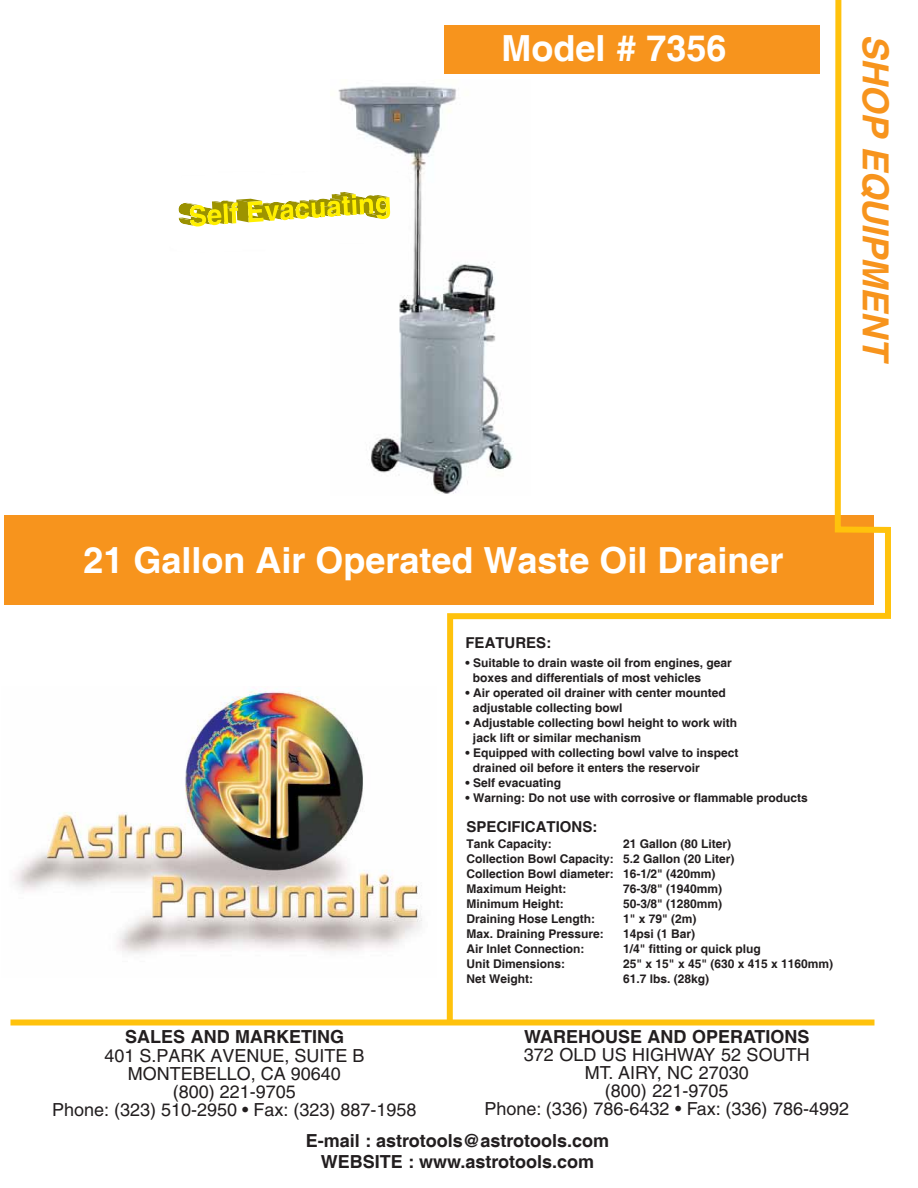
<style>
.page{position:relative;width:918px;height:1188px;background:#fff}
.page>*{position:absolute;margin:0;border:0;box-sizing:border-box;transform-origin:0 0}
.t1{font:700 36px "Helvetica";color:#fff}
.t2{font:italic 700 36px "Helvetica";color:#f7941d}
.t3{font:18px/18px "Helvetica";color:#221e1f;text-align:center}
.t4{font:700 18px/21.6px "Helvetica";color:#221e1f;text-align:center}
.t5{font:700 15px "Helvetica";color:#221e1f}
.t6{font:700 12px/15px "Helvetica";color:#221e1f}
</style>
<div class="page">
<div style="left:4px;top:515px;width:870px;height:89px;background:#f7941d"></div>
<img style="left:14px;top:688px;width:408px;height:265px">
<svg style="left:444px;top:0;width:447px;height:1026px"></svg>
<div style="left:10px;top:1020px;width:864px;height:6px;background:#ffc20c"></div>
<img style="left:338px;top:80px;width:192px;height:416px">
<img style="left:195px;top:159px;width:228px;height:99px">
<svg style="left:178px;top:192px;width:212px;height:34px"></svg>
<h1 class="t1" style="left:501px;top:27px;width:227px">Model # 7356</h1>
<h1 class="t2" style="left:898px;top:34px;width:337px;rotate:90deg">SHOP EQUIPMENT</h1>
<h1 class="t1" style="left:83px;top:538px;width:702px">21 Gallon Air Operated Waste Oil Drainer</h1>
<p class="t5" style="left:465px;top:633px;width:87px">FEATURES:</p>
<p class="t6" style="left:473px;top:655px;width:260px;text-indent:-8px">• Suitable to drain waste oil from engines, gear boxes and differentials of most vehicles</p>
<p class="t6" style="left:473px;top:685px;width:254px;text-indent:-8px">• Air operated oil drainer with center mounted adjustable collecting bowl</p>
<p class="t6" style="left:473px;top:715px;width:266px;text-indent:-8px">• Adjustable collecting bowl height to work with jack lift or similar mechanism</p>
<p class="t6" style="left:473px;top:745px;width:267px;text-indent:-8px">• Equipped with collecting bowl valve to inspect drained oil before it enters the reservoir</p>
<p class="t6" style="left:465px;top:775px;width:97px">• Self evacuating</p>
<p class="t6" style="left:465px;top:790px;width:344px">• Warning: Do not use with corrosive or flammable products</p>
<p class="t5" style="left:466px;top:818px;width:132px">SPECIFICATIONS:</p>
<p class="t6" style="left:466px;top:837px;width:149px">Tank Capacity:<br>Collection Bowl Capacity:<br>Collection Bowl diameter:<br>Maximum Height:<br>Minimum Height:<br>Draining Hose Length:<br>Max. Draining Pressure:<br>Air Inlet Connection:<br>Unit Dimensions:<br>Net Weight:</p>
<p class="t6" style="left:623px;top:837px;width:211px">21 Gallon (80 Liter)<br>5.2 Gallon (20 Liter)<br>16-1/2" (420mm)<br>76-3/8" (1940mm)<br>50-3/8" (1280mm)<br>1" x 79" (2m)<br>14psi (1 Bar)<br>1/4" fitting or quick plug<br>25" x 15" x 45" (630 x 415 x 1160mm)<br>61.7 lbs. (28kg)</p>
<h2 class="t4" style="left:125px;top:1027px;width:220px">SALES AND MARKETING</h2>
<h2 class="t4" style="left:524px;top:1027px;width:287px">WAREHOUSE AND OPERATIONS</h2>
<h2 class="t3" style="left:484px;top:1046px;width:366px">372 OLD US HIGHWAY 52 SOUTH<br>MT. AIRY, NC 27030<br>(800) 221-9705<br>Phone: (336) 786-6432 • Fax: (336) 786-4992</h2>
<h2 class="t4" style="left:306px;top:1131px;width:305px">E-mail : astrotools@astrotools.com<br>WEBSITE : www.astrotools.com</h2>
<h2 class="t3" style="left:52px;top:1047px;width:366px">401 S.PARK AVENUE, SUITE B<br>MONTEBELLO, CA 90640<br>(800) 221-9705<br>Phone: (323) 510-2950 • Fax: (323) 887-1958</h2>
</div>
